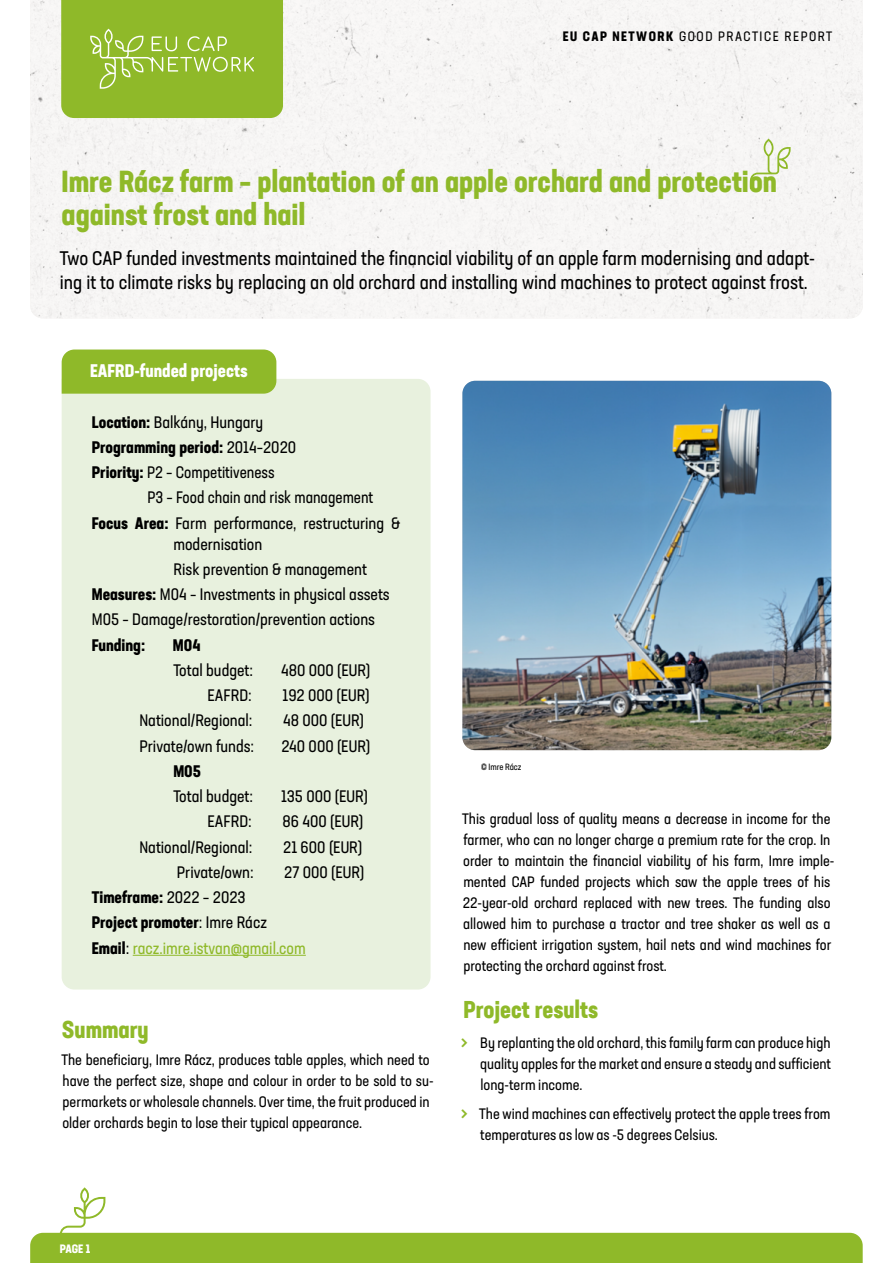
<style>
.page{position:relative;width:893px;height:1263px;background:#fff}
.page>*{position:absolute;margin:0;border:0;box-sizing:border-box;transform-origin:0 0}
.t1{font:700 condensed 30px/33px "Neusa Next Std";color:#8fb929}
.t2{font:700 condensed 24px "Neusa Next Std";color:#8fb929}
.t3{font:condensed 19.5px/24px "Neusa Next Std";color:#000}
.t4{font:700 condensed 18px "Neusa Next Std";color:#fff}
.t5{font:condensed 16.5px/25.2px "Neusa Next Std";color:#000}
.t6{font:700 condensed 16.5px/25.2px "Neusa Next Std";color:#000}
.t7{font:condensed 16.5px/25.2px "Neusa Next Std";color:#000;scale:.96 1}
.t8{font:condensed 15px/21px "Neusa Next Std";color:#000}
.t9{font:condensed 13.5px "Neusa Next Std";letter-spacing:.11em;color:#000}
.t10{font:700 condensed 12px "Neusa Next Std";color:#fff}
.t11{font:condensed 9px "Neusa Next Std";color:#000}
.s1{font-weight:700}
.s2{font-weight:400}
.s3{font-weight:400;color:#8fb929}
.s4{font-size:22.5px;color:#8fb929}
</style>
<div class="page">
<svg style="left:30px;top:1187px;width:833px;height:76px"></svg>
<div style="left:30px;top:0;width:833px;height:318px;background:#f7f6f5"></div>
<svg style="left:61px;top:0;width:222px;height:118px;background:#94bc34"></svg>
<div style="left:62px;top:379px;width:369px;height:610px;background:#e8f1de"></div>
<hr style="left:133px;top:955px;width:173px;height:1px;background:#8fb929">
<div style="left:62px;top:349px;width:214px;height:45px;background:#8fb929"></div>
<img style="left:462px;top:381px;width:369px;height:369px">
<svg style="left:750px;top:139px;width:41px;height:50px"></svg>
<p class="t9" style="left:563px;top:27px;width:271px"><span class="s1">EU CAP NETWORK</span> GOOD PRACTICE REPORT</p>
<h1 class="t1" style="left:62px;top:165px;width:717px">Imre Rácz farm – plantation of an apple orchard and protection against frost and hail</h1>
<h3 class="t3" style="left:60px;top:246px;width:757px">Two CAP funded investments maintained the financial viability of an apple farm modernising and adapt&shy;ing it to climate risks by replacing an old orchard and installing wind machines to protect against frost.</h3>
<p class="t4" style="left:90px;top:359px;width:159px">EAFRD-funded projects</p>
<p class="t5" style="left:92px;top:409px;width:206px"><span class="s1">Location:</span> Balkány, Hungary<br><span class="s1">Programming period:</span> 2014–2020<br><span class="s1">Priority:</span> P2 – Competitiveness</p>
<p class="t7" style="left:92px;top:485px;width:323px;text-indent:55px">P3 – Food chain and risk management<br><span class="s1">Focus Area:</span> Farm performance, restructuring &amp;</p>
<p class="t5" style="left:173px;top:531px;width:90px">modernisation</p>
<p class="t5" style="left:173px;top:556px;width:195px">Risk prevention &amp; management</p>
<p class="t5" style="left:92px;top:581px;width:299px"><span class="s1">Measures:</span> M04 – Investments in physical assets</p>
<p class="t5" style="left:92px;top:607px;width:285px">M05 – Damage/restoration/prevention actions</p>
<p class="t6" style="left:92px;top:632px;width:55px">Funding:</p>
<p class="t6" style="left:173px;top:632px;width:29px">M04</p>
<p class="t5" style="left:173px;top:657px;width:81px">Total budget:</p>
<p class="t5" style="left:281px;top:657px;width:91px">480 000 (EUR)</p>
<p class="t5" style="left:207px;top:682px;width:46px">EAFRD:</p>
<p class="t5" style="left:282px;top:682px;width:89px">192 000 (EUR)</p>
<p class="t5" style="left:139px;top:708px;width:115px">National/Regional:</p>
<p class="t5" style="left:283px;top:708px;width:83px">48 000 (EUR)</p>
<p class="t5" style="left:139px;top:733px;width:116px">Private/own funds:</p>
<p class="t5" style="left:281px;top:733px;width:90px">240 000 (EUR)</p>
<p class="t6" style="left:173px;top:758px;width:29px">M05</p>
<p class="t5" style="left:173px;top:783px;width:81px">Total budget:</p>
<p class="t5" style="left:281px;top:783px;width:89px">135 000 (EUR)</p>
<p class="t5" style="left:207px;top:809px;width:46px">EAFRD:</p>
<p class="t5" style="left:282px;top:809px;width:82px">86 400 (EUR)</p>
<p class="t5" style="left:139px;top:834px;width:115px">National/Regional:</p>
<p class="t5" style="left:283px;top:834px;width:81px">21 600 (EUR)</p>
<p class="t5" style="left:177px;top:859px;width:78px">Private/own:</p>
<p class="t5" style="left:284px;top:859px;width:82px">27 000 (EUR)</p>
<p class="t6" style="left:92px;top:884px;width:215px">Timeframe: <span class="s2">2022 – 2023<br></span>Project promoter<span class="s2">: Imre Rácz<br></span>Email<span class="s2">:</span> <span class="s3">racz.imre.istvan@gmail.com</span></p>
<h2 class="t2" style="left:62px;top:1014px;width:88px">Summary</h2>
<p class="t8" style="left:61px;top:1049px;width:374px">The beneficiary, Imre Rácz, produces table apples, which need to have the perfect size, shape and colour in order to be sold to su&shy;permarkets or wholesale channels. Over time, the fruit produced in older orchards begin to lose their typical appearance.</p>
<p class="t11" style="left:481px;top:761px;width:42px">© Imre Rácz</p>
<p class="t8" style="left:462px;top:808px;width:374px">This gradual loss of quality means a decrease in income for the farmer, who can no longer charge a premium rate for the crop. In order to maintain the financial viability of his farm, Imre imple&shy;mented CAP funded projects which saw the apple trees of his 22-year-old orchard replaced with new trees. The funding also allowed him to purchase a tractor and tree shaker as well as a new efficient irrigation system, hail nets and wind machines for protecting the orchard against frost.</p>
<h2 class="t2" style="left:463px;top:994px;width:136px">Project results</h2>
<p class="t8" style="left:480px;top:1032px;width:352px;text-align:justify;text-indent:-20px"><span class="s4">&gt;</span> By replanting the old orchard, this family farm can produce high quality apples for the market and ensure a steady and sufficient long-term income.</p>
<p class="t8" style="left:480px;top:1103px;width:352px;text-indent:-20px"><span class="s4">&gt;</span> The wind machines can effectively protect the apple trees from temperatures as low as -5 degrees Celsius.</p>
<p class="t10" style="left:60px;top:1241px;width:32px">PAGE 1</p>
</div>
